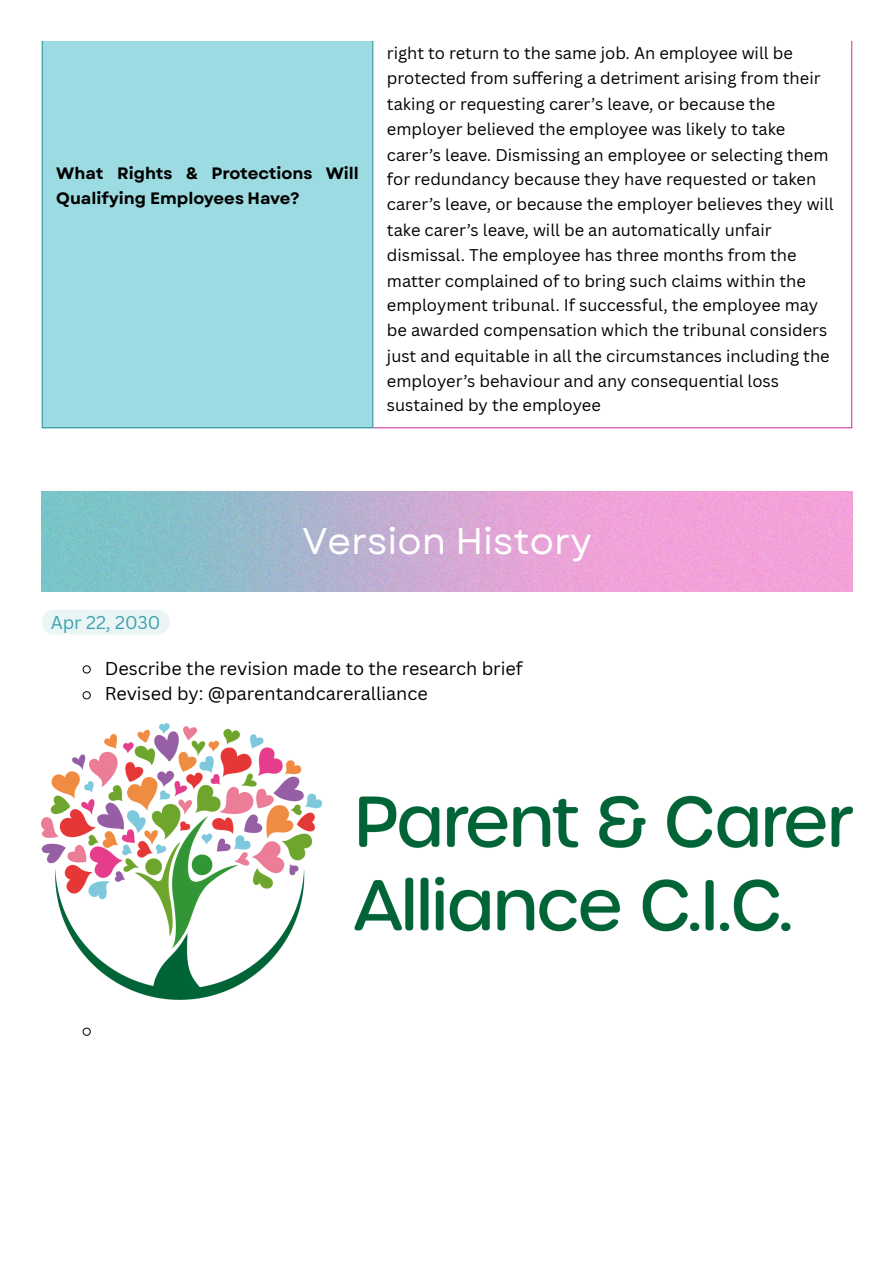
<style>
.page{position:relative;width:894px;height:1263px;background:#fff}
.page>*{position:absolute;margin:0;border:0;box-sizing:border-box;transform-origin:0 0}
.t1{font:37.05px "Garet";color:#fff}
.t2{font:18px "Canva Sans";color:#000}
.t3{font:18px "Canva Sans";color:#3ba2ad}
.t4{font:16.5px/25.2px "Canva Sans";color:#000}
.t5{font:700 16.5px/25.8px "Garet";color:#000}
</style>
<div class="page">
<div style="left:43px;top:43px;width:329px;height:384px;background:#9cdbe1"></div>
<hr style="left:850px;top:42px;width:2px;height:385px;background:#d854b3">
<hr style="left:373px;top:42px;width:479px;height:1px;background:#d854b3">
<hr style="left:373px;top:427px;width:479px;height:1px;background:#d854b3">
<hr style="left:42px;top:42px;width:1px;height:385px;background:#3ba2ad">
<hr style="left:372px;top:42px;width:1px;height:385px;background:#3ba2ad">
<hr style="left:42px;top:42px;width:331px;height:1px;background:#3ba2ad">
<hr style="left:42px;top:427px;width:331px;height:1px;background:#3ba2ad">
<img style="left:42px;top:492px;width:810px;height:100px">
<div style="left:42px;top:610px;width:128px;height:24px;background:#ebf5f6"></div>
<svg style="left:82px;top:665px;width:9px;height:9px"></svg>
<svg style="left:82px;top:691px;width:9px;height:9px"></svg>
<img style="left:42px;top:723px;width:810px;height:276px">
<svg style="left:82px;top:1027px;width:9px;height:9px"></svg>
<p class="t5" style="left:56px;top:160px;width:304px">What Rights &amp; Protections Will<br>Qualifying Employees Have?</p>
<p class="t4" style="left:387px;top:40px;width:448px">right to return to the same job. An employee will be protected from suffering a detriment arising from their taking or requesting carer’s leave, or because the employer believed the employee was likely to take carer’s leave. Dismissing an employee or selecting them for redundancy because they have requested or taken carer’s leave, or because the employer believes they will take carer’s leave, will be an automatically unfair dismissal. The employee has three months from the matter complained of to bring such claims within the employment tribunal. If successful, the employee may be awarded compensation which the tribunal considers just and equitable in all the circumstances including the employer’s behaviour and any consequential loss sustained by the employee</p>
<p class="t1" style="left:302px;top:514px;width:290px">Version History</p>
<p class="t3" style="left:51px;top:610px;width:111px">Apr 22, 2030</p>
<p class="t2" style="left:105px;top:656px;width:419px">Describe the revision made to the research brief</p>
<p class="t2" style="left:105px;top:681px;width:324px">Revised by: @parentandcareralliance</p>
</div>
